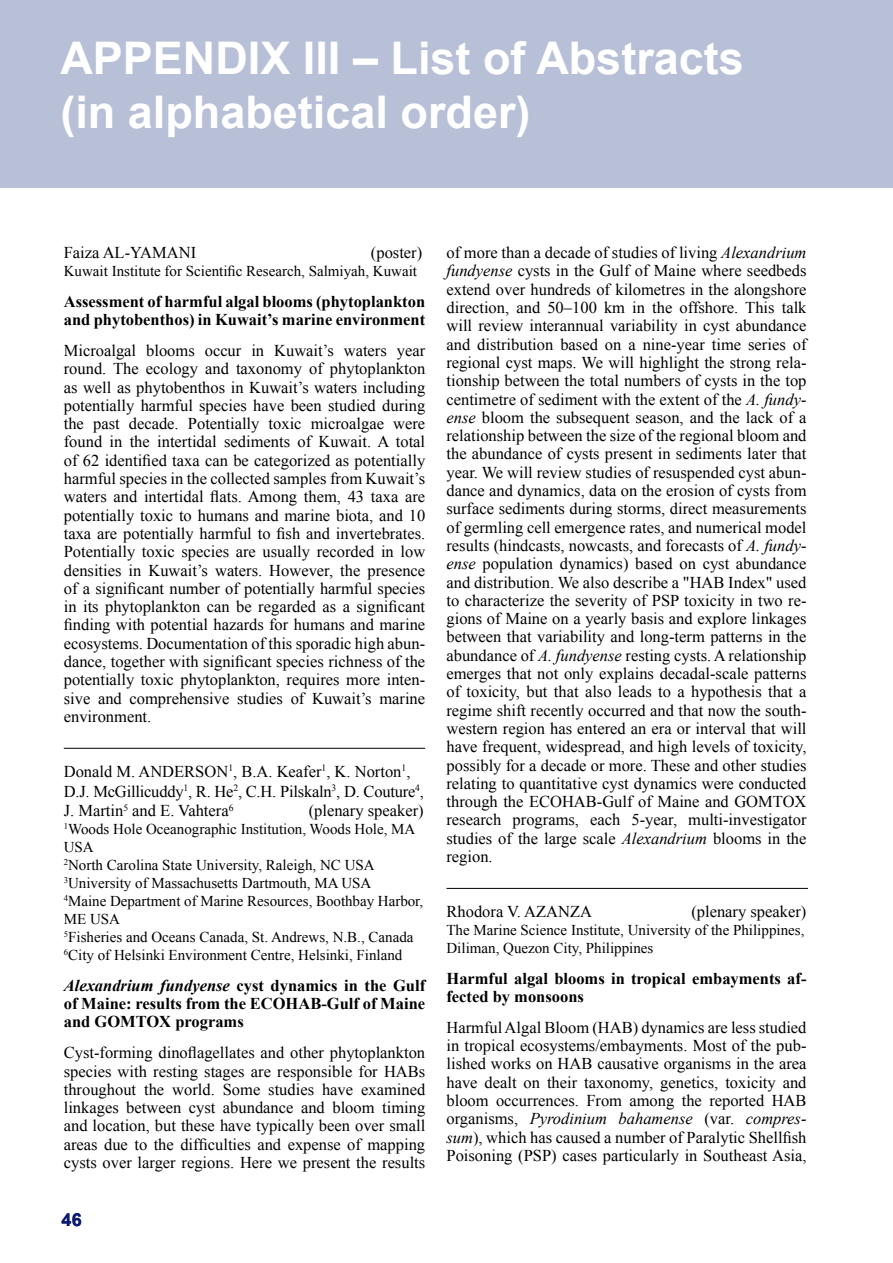
<style>
.page{position:relative;width:893px;height:1263px;background:#fff}
.page>*{position:absolute;margin:0;border:0;box-sizing:border-box;transform-origin:0 0}
.t1{font:700 45px/54px "Arial";color:#fff}
.t2{font:700 18px "Arial";color:#0c1a6f}
.t3{font:16.5px/18.3px "Times New Roman";color:#000;text-align:justify}
.t4{font:700 16.5px/18px "Times New Roman";color:#000}
.t5{font:15px/18px "Times New Roman";color:#000}
.s1{font-style:italic}
</style>
<div class="page">
<hr style="left:64px;top:748px;width:361px;height:1px;background:#000">
<div style="left:0;top:0;width:893px;height:187px;background:#b8c0d8"></div>
<hr style="left:446px;top:888px;width:362px;height:1px;background:#000">
<h1 class="t1" style="left:60px;top:32px;width:685px">APPENDIX III – List of Abstracts (in alphabetical order)</h1>
<p class="t3" style="left:64px;top:243px;width:134px">Faiza AL-YAMANI</p>
<p class="t3" style="left:371px;top:243px;width:53px">(poster)</p>
<p class="t5" style="left:64px;top:262px;width:355px">Kuwait Institute for Scientific Research, Salmiyah, Kuwait</p>
<p class="t4" style="left:64px;top:292px;width:363px">Assessment of harmful algal blooms (phytoplankton and phytobenthos) in Kuwait’s marine environment</p>
<p class="t3" style="left:64px;top:341px;width:363px">Microalgal blooms occur in Kuwait’s waters year round. The ecology and taxonomy of phytoplankton as well as phytobenthos in Kuwait’s waters including potentially harmful species have been studied during the past decade. Potentially toxic microalgae were found in the intertidal sediments of Kuwait. A total of 62 identified taxa can be categorized as potentially harmful species in the collected samples from Kuwait’s waters and intertidal flats. Among them, 43 taxa are potentially toxic to humans and marine biota, and 10 taxa are potentially harmful to fish and invertebrates.<br>Potentially toxic species are usually recorded in low densities in Kuwait’s waters. However, the presence of a significant number of potentially harmful species in its phytoplankton can be regarded as a significant finding with potential hazards for humans and marine ecosystems. Documentation of this sporadic high abun&shy;dance, together with significant species richness of the potentially toxic phytoplankton, requires more inten&shy;sive and comprehensive studies of Kuwait’s marine environment.</p>
<p class="t3" style="left:64px;top:761px;width:362px;line-height:19.8px;text-align:left">Donald M. ANDERSON<sup>1</sup>, B.A. Keafer<sup>1</sup>, K. Norton<sup>1</sup>,<br>D.J. McGillicuddy<sup>1</sup>, R. He<sup>2</sup>, C.H. Pilskaln<sup>3</sup>, D. Couture<sup>4</sup>,<br>J. Martin<sup>5</sup> and E. Vahtera<sup>6</sup></p>
<p class="t3" style="left:309px;top:801px;width:116px">(plenary speaker)</p>
<p class="t5" style="left:64px;top:820px;width:361px"><sup>1</sup>Woods Hole Oceanographic Institution, Woods Hole, MA USA<br><sup>2</sup>North Carolina State University, Raleigh, NC USA <sup>3</sup>University of Massachusetts Dartmouth, MA USA<br><sup>4</sup>Maine Department of Marine Resources, Boothbay Harbor, ME USA<br><sup>5</sup>Fisheries and Oceans Canada, St. Andrews, N.B., Canada <sup>6</sup>City of Helsinki Environment Centre, Helsinki, Finland</p>
<p class="t4" style="left:64px;top:976px;width:363px;text-align:justify"><span class="s1">Alexandrium fundyense</span> cyst dynamics in the Gulf of Maine: results from the ECOHAB-Gulf of Maine and GOMTOX programs</p>
<p class="t3" style="left:64px;top:1043px;width:363px">Cyst-forming dinoflagellates and other phytoplankton species with resting stages are responsible for HABs throughout the world. Some studies have examined linkages between cyst abundance and bloom timing and location, but these have typically been over small areas due to the difficulties and expense of mapping cysts over larger regions. Here we present the results</p>
<p class="t2" style="left:62px;top:1208px;width:22px">46</p>
<p class="t3" style="left:446px;top:243px;width:362px">of more than a decade of studies of living <span class="s1">Alexandrium fundyense</span> cysts in the Gulf of Maine where seedbeds extend over hundreds of kilometres in the alongshore direction, and 50–100 km in the offshore. This talk will review interannual variability in cyst abundance and distribution based on a nine-year time series of regional cyst maps. We will highlight the strong rela&shy;tionship between the total numbers of cysts in the top centimetre of sediment with the extent of the <span class="s1">A. fundy&shy;ense</span> bloom the subsequent season, and the lack of a relationship between the size of the regional bloom and the abundance of cysts present in sediments later that year. We will review studies of resuspended cyst abun&shy;dance and dynamics, data on the erosion of cysts from surface sediments during storms, direct measurements of germling cell emergence rates, and numerical model results (hindcasts, nowcasts, and forecasts of <span class="s1">A. fundy&shy;ense</span> population dynamics) based on cyst abundance and distribution. We also describe a "HAB Index" used to characterize the severity of PSP toxicity in two re&shy;gions of Maine on a yearly basis and explore linkages between that variability and long-term patterns in the abundance of <span class="s1">A. fundyense</span> resting cysts. A relationship emerges that not only explains decadal-scale patterns of toxicity, but that also leads to a hypothesis that a regime shift recently occurred and that now the south&shy;western region has entered an era or interval that will have frequent, widespread, and high levels of toxicity, possibly for a decade or more. These and other studies relating to quantitative cyst dynamics were conducted through the ECOHAB-Gulf of Maine and GOMTOX research programs, each 5-year, multi-investigator studies of the large scale <span class="s1">Alexandrium</span> blooms in the region.</p>
<p class="t3" style="left:446px;top:902px;width:147px">Rhodora V. AZANZA</p>
<p class="t3" style="left:691px;top:902px;width:116px">(plenary speaker)</p>
<p class="t5" style="left:446px;top:921px;width:359px">The Marine Science Institute, University of the Philippines,<br>Diliman, Quezon City, Philippines</p>
<p class="t4" style="left:446px;top:969px;width:361px">Harmful algal blooms in tropical embayments af&shy;fected by monsoons</p>
<p class="t3" style="left:446px;top:1018px;width:362px">Harmful Algal Bloom (HAB) dynamics are less studied in tropical ecosystems/embayments. Most of the pub&shy;lished works on HAB causative organisms in the area have dealt on their taxonomy, genetics, toxicity and bloom occurrences. From among the reported HAB organisms, <span class="s1">Pyrodinium bahamense</span> (var. <span class="s1">compres&shy;sum</span>), which has caused a number of Paralytic Shellfish Poisoning (PSP) cases particularly in Southeast Asia,</p>
</div>
